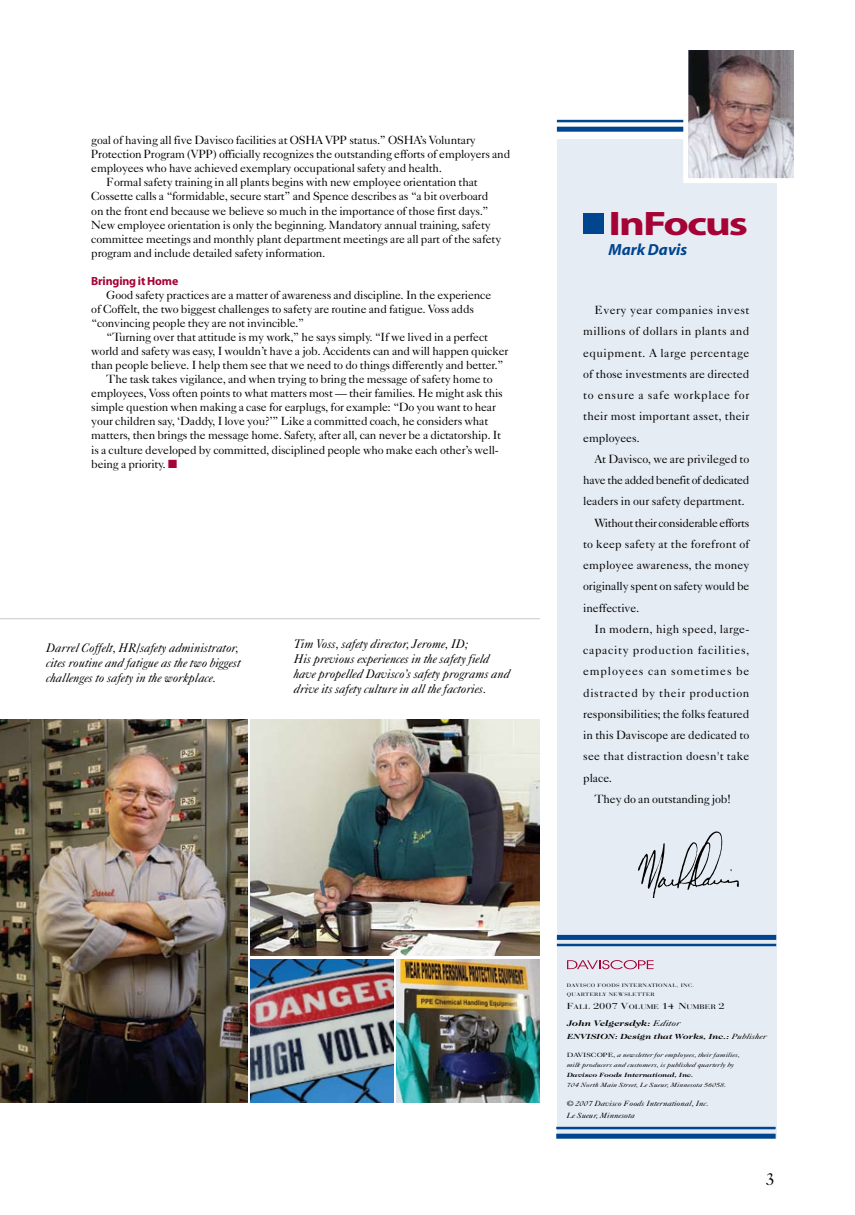
<style>
.page{position:relative;width:855px;height:1215px;background:#fff}
.page>*{position:absolute;margin:0;border:0;box-sizing:border-box;transform-origin:0 0}
.t1{font:700 34.12px "Myriad";letter-spacing:-.045em;color:#a50235;scale:1.3 1}
.t2{font:17.5px "Caslon Five Forty";color:#000}
.t3{font:italic 700 16.12px "Myriad";color:#00458d}
.t4{font:italic 12.5px/15px "Caslon Five Forty";color:#000}
.t5{font:11.88px/21.2px "Caslon Five Forty";letter-spacing:-.015em;color:#000;text-align:justify}
.t6{font:11.88px "Caslon Five Forty";letter-spacing:.015em;color:#000}
.t7{font:11.88px "Caslon Five Forty";letter-spacing:.025em;color:#000}
.t8{font:11.88px "Caslon Five Forty";letter-spacing:.055em;color:#000}
.t9{font:11.88px "Caslon Five Forty";letter-spacing:.05em;color:#000}
.t10{font:11.88px "Caslon Five Forty";letter-spacing:.065em;color:#000}
.t11{font:700 11.88px "Myriad";letter-spacing:-.01em;color:#a50235}
.t12{font:italic 700 8.12px "Caslon Two Twenty Four";color:#000;scale:1.3 1}
.t13{font:italic 7.5px/11.9px "Caslon Five Forty";color:#000;scale:1.16 1}
.t14{font:italic 700 7.5px "Caslon Two Twenty Four";color:#000;scale:1.3 1}
.t15{font:6.5px "Bauer Bodoni";color:#000;scale:1.3 1}
.t16{font:italic 6.12px/9.9px "Caslon Five Forty";color:#000;scale:1.3 1}
.t17{font:italic 700 6.12px "Caslon Two Twenty Four";color:#000;scale:1.3 1}
.t18{font:4.88px/8.6px "Bauer Bodoni";letter-spacing:.05em;color:#000;scale:1.27 1}
.s1{color:#a50235}
.s2{font-size:8.62px}
.s3{font-family:"Caslon Five Forty";font-weight:400}
.s4{font-style:normal}
</style>
<div class="page">
<img style="left:0;top:720px;width:248px;height:382px">
<img style="left:250px;top:959px;width:144px;height:143px">
<hr style="left:557px;top:120px;width:218px;height:2px;background:#00458d">
<div style="left:557px;top:127px;width:218px;height:5px;background:#00458d"></div>
<div style="left:557px;top:139px;width:219px;height:1000px;background:#e6ecf4"></div>
<svg style="left:638px;top:831px;width:101px;height:66px"></svg>
<img style="left:689px;top:51px;width:104px;height:126px">
<div style="left:683px;top:45px;width:116px;height:138px;border:5px solid #fff"></div>
<hr style="left:557px;top:944px;width:219px;height:2px;background:#00458d">
<hr style="left:556px;top:1127px;width:220px;height:2px;background:#00458d">
<div style="left:556px;top:1134px;width:220px;height:5px;background:#00458d"></div>
<div style="left:557px;top:935px;width:219px;height:5px;background:#00458d"></div>
<div style="left:583px;top:213px;width:20px;height:21px;background:#00458d"></div>
<svg style="left:567px;top:960px;width:87px;height:9px"></svg>
<img style="left:250px;top:720px;width:290px;height:236px">
<img style="left:397px;top:959px;width:143px;height:143px">
<hr style="left:0;top:618px;width:540px;height:1px;background:#c6c8ca">
<p class="t5" style="left:91px;top:129px;width:386px">goal of having all five Davisco facilities at OSHA VPP status.” OSHA’s Voluntary</p>
<p class="t5" style="left:91px;top:143px;width:421px">Protection Program (VPP) officially recognizes the outstanding efforts of employers and</p>
<p class="t5" style="left:91px;top:157px;width:352px">employees who have achieved exemplary occupational safety and health.</p>
<p class="t5" style="left:106px;top:171px;width:373px">Formal safety training in all plants begins with new employee orientation that</p>
<p class="t5" style="left:91px;top:186px;width:399px">Cossette calls a “formidable, secure start” and Spence describes as “a bit overboard</p>
<p class="t5" style="left:91px;top:200px;width:399px">on the front end because we believe so much in the importance of those first days.”</p>
<p class="t5" style="left:91px;top:214px;width:401px">New employee orientation is only the beginning. Mandatory annual training, safety</p>
<p class="t5" style="left:91px;top:228px;width:412px">committee meetings and monthly plant department meetings are all part of the safety</p>
<p class="t5" style="left:91px;top:242px;width:236px">program and include detailed safety information.</p>
<p class="t11" style="left:91px;top:275px;width:89px">Bringing it Home</p>
<p class="t5" style="left:91px;top:288px;width:402px;line-height:14px;text-align:left;text-indent:15px">Good safety practices are a matter of awareness and discipline. In the experience of Coffelt, the two biggest challenges to safety are routine and fatigue. Voss adds “convincing people they are not invincible.”</p>
<p class="t5" style="left:106px;top:326px;width:383px">“Turning over that attitude is my work,” he says simply. “If we lived in a perfect</p>
<p class="t5" style="left:91px;top:340px;width:419px">world and safety was easy, I wouldn’t have a job. Accidents can and will happen quicker</p>
<p class="t5" style="left:91px;top:354px;width:414px">than people believe. I help them see that we need to do things differently and better.”</p>
<p class="t5" style="left:106px;top:368px;width:388px">The task takes vigilance, and when trying to bring the message of safety home to</p>
<p class="t5" style="left:91px;top:382px;width:413px">employees, Voss often points to what matters most — their families. He might ask this</p>
<p class="t5" style="left:91px;top:396px;width:406px">simple question when making a case for earplugs, for example: “Do you want to hear</p>
<p class="t5" style="left:91px;top:410px;width:399px">your children say, ‘Daddy, I love you?’” Like a committed coach, he considers what</p>
<p class="t5" style="left:91px;top:425px;width:411px">matters, then brings the message home. Safety, after all, can never be a dictatorship. It</p>
<p class="t5" style="left:91px;top:439px;width:409px">is a culture developed by committed, disciplined people who make each other’s well-</p>
<p class="t5" style="left:91px;top:453px;width:87px">being a priority. <span class="s1">■</span></p>
<p class="t4" style="left:46px;top:640px;width:196px">Darrel Coffelt, HR/safety administrator, cites routine and fatigue as the two biggest challenges to safety in the workplace.</p>
<p class="t4" style="left:294px;top:636px;width:218px">Tim Voss, safety director, Jerome, ID;<br>His previous experiences in the safety field have propelled Davisco’s safety programs and drive its safety culture in all the factories.</p>
<h1 class="t1" style="left:609px;top:206px;width:109px">InFocus</h1>
<h3 class="t3" style="left:609px;top:241px;width:80px">Mark Davis</h3>
<p class="t5" style="left:583px;top:299px;width:168px;text-indent:11px">Every year companies invest millions of dollars in plants and equipment. A large percentage of those investments are directed to ensure a safe workplace for their most important asset, their employees.</p>
<p class="t5" style="left:594px;top:448px;width:157px">At Davisco, we are privileged to</p>
<p class="t5" style="left:583px;top:469px;width:168px">have the added benefit of dedicated</p>
<p class="t5" style="left:583px;top:490px;width:163px">leaders in our safety department.</p>
<p class="t5" style="left:594px;top:512px;width:156px">Without their considerable efforts</p>
<p class="t6" style="left:583px;top:537px;width:168px">to keep safety at the forefront of</p>
<p class="t6" style="left:583px;top:558px;width:168px">employee awareness, the money</p>
<p class="t5" style="left:583px;top:575px;width:168px">originally spent on safety would be</p>
<p class="t5" style="left:583px;top:597px;width:58px">ineffective.</p>
<p class="t7" style="left:594px;top:622px;width:157px">In modern, high speed, large-</p>
<p class="t8" style="left:583px;top:643px;width:168px">capacity production facilities,</p>
<p class="t10" style="left:583px;top:664px;width:168px">employees can sometimes be</p>
<p class="t9" style="left:583px;top:685px;width:168px">distracted by their production</p>
<p class="t5" style="left:583px;top:703px;width:168px">responsibilities; the folks featured</p>
<p class="t5" style="left:583px;top:724px;width:168px">in this Daviscope are dedicated to</p>
<p class="t7" style="left:583px;top:749px;width:168px">see that distraction doesn't take</p>
<p class="t5" style="left:583px;top:767px;width:31px">place.</p>
<p class="t5" style="left:594px;top:788px;width:138px">They do an outstanding job!</p>
<p class="t18" style="left:567px;top:981px;width:102px">DAVISCO FOODS INTERNATIONAL, INC.<br>QUARTERLY NEWSLETTER</p>
<p class="t15" style="left:567px;top:1003px;width:123px"><span class="s2">F</span>ALL <span class="s2">2007 V</span>OLUME <span class="s2">14 N</span>UMBER <span class="s2">2</span></p>
<p class="t12" style="left:567px;top:1019px;width:89px">John Velgersdyk: <span class="s3">Editor</span></p>
<p class="t14" style="left:567px;top:1032px;width:155px">ENVISION: Design that Works, Inc.: <span class="s3">Publisher</span></p>
<p class="t16" style="left:567px;top:1050px;width:135px"><span class="s4">DAVISCOPE,</span> a newsletter for employees, their families, milk producers and customers, is published quarterly by</p>
<p class="t17" style="left:567px;top:1071px;width:99px">Davisco Foods International, Inc.</p>
<p class="t16" style="left:567px;top:1080px;width:124px">704 North Main Street, Le Sueur, Minnesota 56058.</p>
<p class="t13" style="left:567px;top:1097px;width:124px">© 2007 Davisco Foods International, Inc.<br>Le Sueur, Minnesota</p>
<h2 class="t2" style="left:766px;top:1169px;width:10px">3</h2>
</div>
